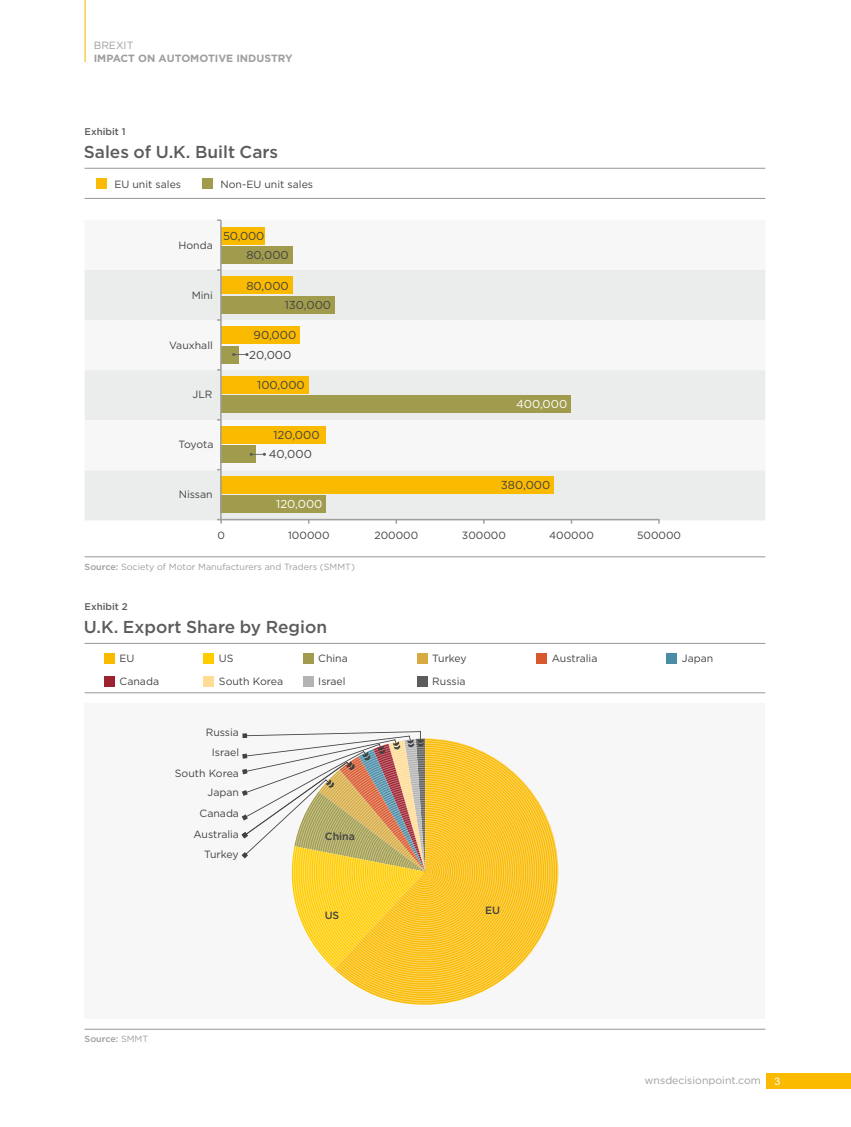
<style>
.page{position:relative;width:851px;height:1127px;background:#fff}
.page>*{position:absolute;margin:0;border:0;box-sizing:border-box;transform-origin:0 0}
.t1{font:500 17.25px "Gotham";color:#5c5c5c}
.t2{font:11.55px/19.2px "Gotham";color:#424242}
.t3{font:11.55px "Gotham";color:#fff}
.t4{font:10.5px "Gotham";color:#424242}
.t5{font:10.5px "Gotham";color:#9e9e9e}
.t6{font:700 10.5px "Gotham";color:#9e9e9e}
.t7{font:500 10.5px "Gotham";color:#424242}
.t8{font:10.5px "Arial";color:#fff}
.t9{font:500 9.75px "Gotham";color:#5c5c5c}
.t10{font:9px "Gotham";color:#9e9e9e}
.t11{font:500 9px "Gotham";color:#9e9e9e}
.s1{font-weight:500}
.s2{font-weight:400}
</style>
<div class="page">
<hr style="left:85px;top:0;width:1px;height:62px;background:#faba00">
<div style="left:766px;top:1074px;width:84px;height:15px;background:#faba00"></div>
<hr style="left:85px;top:168px;width:680px;height:1px;background:#9e9e9e">
<hr style="left:85px;top:556px;width:680px;height:1px;background:#9e9e9e">
<hr style="left:85px;top:198px;width:680px;height:1px;background:#9e9e9e">
<div style="left:96px;top:179px;width:11px;height:10px;background:#faba05"></div>
<div style="left:202px;top:179px;width:11px;height:10px;background:#a19c4d"></div>
<svg style="left:85px;top:219px;width:680px;height:304px"></svg>
<hr style="left:85px;top:643px;width:680px;height:1px;background:#9e9e9e">
<hr style="left:85px;top:1029px;width:680px;height:1px;background:#9e9e9e">
<div style="left:85px;top:703px;width:680px;height:315px;background:#f7f7f7"></div>
<div style="left:104px;top:653px;width:11px;height:11px;background:#faba00"></div>
<div style="left:203px;top:653px;width:11px;height:11px;background:#fc0"></div>
<div style="left:303px;top:653px;width:10px;height:11px;background:#a19c4d"></div>
<div style="left:417px;top:653px;width:10px;height:11px;background:#d6ab42"></div>
<div style="left:536px;top:653px;width:11px;height:11px;background:#d9592e"></div>
<div style="left:666px;top:653px;width:11px;height:11px;background:#4a8ca6"></div>
<div style="left:104px;top:676px;width:11px;height:11px;background:#9e2130"></div>
<div style="left:203px;top:676px;width:11px;height:11px;background:#ffdb94"></div>
<div style="left:303px;top:676px;width:10px;height:11px;background:#b3b3b3"></div>
<div style="left:417px;top:676px;width:10px;height:11px;background:#5c5c5c"></div>
<hr style="left:85px;top:692px;width:680px;height:1px;background:#9e9e9e">
<svg style="left:334px;top:739px;width:224px;height:266px"></svg>
<div style="left:404px;top:851px;width:41px;height:41px;border:1px solid #fff;border-radius:50%"></div>
<div style="left:406px;top:853px;width:37px;height:37px;border:1px solid #fff;border-radius:50%"></div>
<div style="left:408px;top:856px;width:32px;height:32px;border:1px solid #fff;border-radius:50%"></div>
<div style="left:410px;top:858px;width:28px;height:28px;border:1px solid #fff;border-radius:50%"></div>
<div style="left:412px;top:860px;width:24px;height:23px;border:1px solid #fff;border-radius:50%"></div>
<div style="left:415px;top:862px;width:19px;height:19px;border:1px solid #fff;border-radius:50%"></div>
<div style="left:417px;top:864px;width:14px;height:15px;border:1px solid #fff;border-radius:50%"></div>
<div style="left:419px;top:867px;width:10px;height:10px;border:1px solid #fff;border-radius:50%"></div>
<svg style="left:241px;top:731px;width:186px;height:238px"></svg>
<p class="t5" style="left:94px;top:41px;width:41px">BREXIT</p>
<p class="t6" style="left:94px;top:53px;width:200px">IMPACT ON AUTOMOTIVE INDUSTRY</p>
<p class="t9" style="left:84px;top:127px;width:43px">Exhibit 1</p>
<h1 class="t1" style="left:84px;top:144px;width:196px">Sales of U.K. Built Cars</h1>
<p class="t4" style="left:114px;top:179px;width:68px">EU unit sales</p>
<p class="t4" style="left:220px;top:179px;width:94px">Non-EU unit sales</p>
<p class="t4" style="left:178px;top:240px;width:36px">Honda</p>
<p class="t4" style="left:192px;top:290px;width:23px">Mini</p>
<p class="t4" style="left:169px;top:340px;width:45px">Vauxhall</p>
<p class="t4" style="left:192px;top:390px;width:21px">JLR</p>
<p class="t2" style="left:223px;top:226px;width:43px">50,000</p>
<p class="t2" style="left:246px;top:246px;width:44px">80,000</p>
<p class="t2" style="left:285px;top:276px;width:48px;text-indent:-38px">80,000<br>130,000</p>
<p class="t2" style="left:249px;top:326px;width:49px;text-align:center">90,000<br>20,000</p>
<p class="t2" style="left:257px;top:376px;width:49px">100,000</p>
<p class="t4" style="left:178px;top:439px;width:36px">Toyota</p>
<p class="t4" style="left:179px;top:490px;width:35px">Nissan</p>
<p class="t2" style="left:269px;top:426px;width:52px;text-indent:4px">120,000<br>40,000</p>
<p class="t3" style="left:276px;top:499px;width:48px">120,000</p>
<p class="t3" style="left:516px;top:399px;width:53px">400,000</p>
<p class="t2" style="left:500px;top:476px;width:51px">380,000</p>
<p class="t4" style="left:217px;top:531px;width:9px">0</p>
<p class="t4" style="left:288px;top:531px;width:43px">100000</p>
<p class="t4" style="left:374px;top:531px;width:45px">200000</p>
<p class="t4" style="left:462px;top:531px;width:45px">300000</p>
<p class="t4" style="left:549px;top:531px;width:46px">400000</p>
<p class="t4" style="left:637px;top:531px;width:45px">500000</p>
<p class="t10" style="left:85px;top:562px;width:272px"><span class="s1">Source:</span> Society of Motor Manufacturers and Traders (SMMT)</p>
<p class="t9" style="left:84px;top:602px;width:45px">Exhibit 2</p>
<h1 class="t1" style="left:84px;top:619px;width:245px">U.K. Export Share by Region</h1>
<p class="t4" style="left:120px;top:654px;width:17px">EU</p>
<p class="t4" style="left:219px;top:654px;width:16px">US</p>
<p class="t4" style="left:318px;top:654px;width:31px">China</p>
<p class="t4" style="left:432px;top:654px;width:36px">Turkey</p>
<p class="t4" style="left:551px;top:654px;width:47px">Australia</p>
<p class="t4" style="left:681px;top:654px;width:33px">Japan</p>
<p class="t4" style="left:120px;top:677px;width:41px">Canada</p>
<p class="t4" style="left:219px;top:677px;width:66px">South Korea</p>
<p class="t4" style="left:318px;top:677px;width:29px">Israel</p>
<p class="t4" style="left:432px;top:677px;width:35px">Russia</p>
<p class="t4" style="left:206px;top:727px;width:35px">Russia</p>
<p class="t4" style="left:212px;top:748px;width:29px">Israel</p>
<p class="t4" style="left:175px;top:768px;width:66px">South Korea</p>
<p class="t4" style="left:207px;top:788px;width:33px">Japan</p>
<p class="t4" style="left:199px;top:809px;width:41px">Canada</p>
<p class="t4" style="left:193px;top:829px;width:47px">Australia</p>
<p class="t4" style="left:204px;top:850px;width:36px">Turkey</p>
<p class="t11" style="left:85px;top:1035px;width:65px">Source: <span class="s2">SMMT</span></p>
<p class="t7" style="left:325px;top:832px;width:31px">China</p>
<p class="t7" style="left:324px;top:911px;width:16px">US</p>
<p class="t7" style="left:485px;top:905px;width:16px">EU</p>
<p class="t5" style="left:644px;top:1076px;width:118px">wnsdecisionpoint.com</p>
<p class="t8" style="left:774px;top:1077px;width:7px">3</p>
</div>
